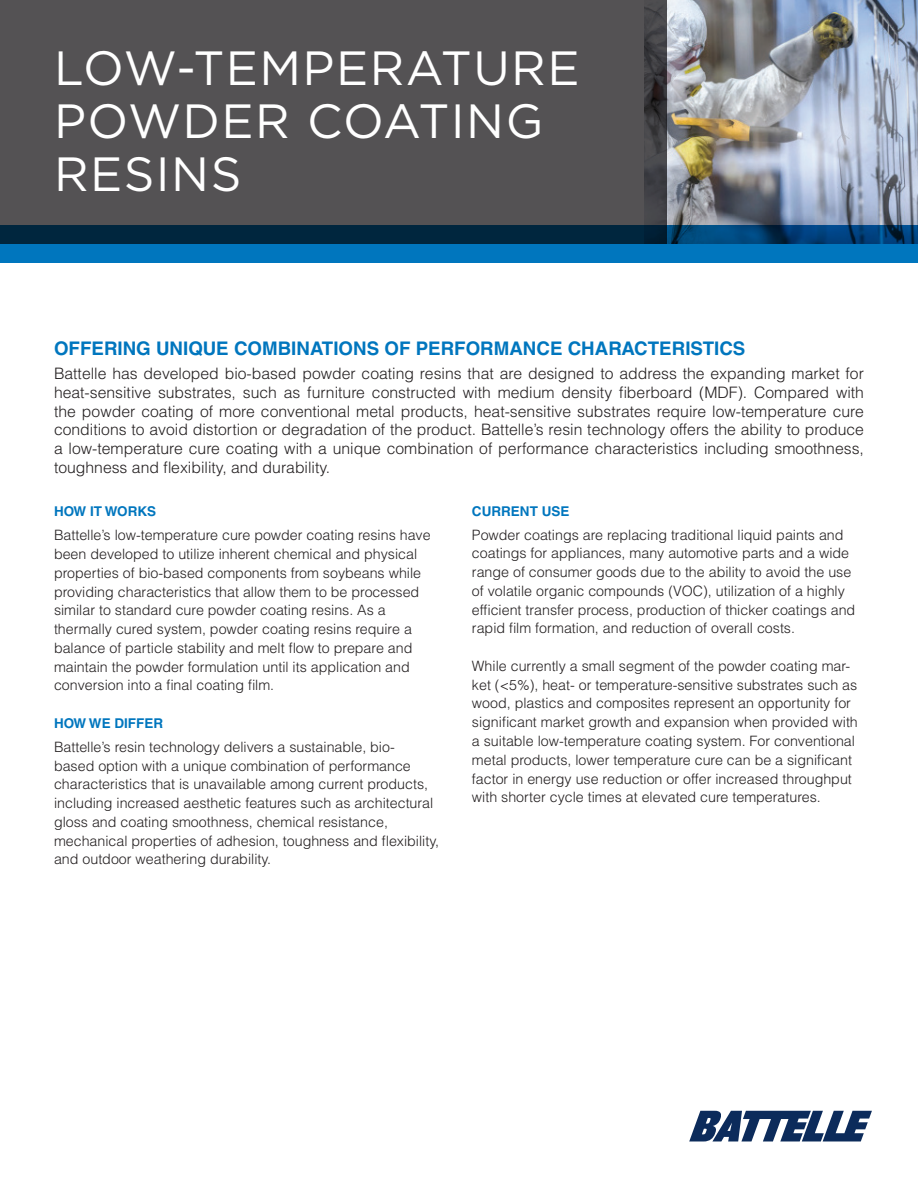
<style>
.page{position:relative;width:918px;height:1188px;background:#fff}
.page>*{position:absolute;margin:0;border:0;box-sizing:border-box;transform-origin:0 0}
.t1{font:48px/53.2px "Gotham";letter-spacing:.03em;color:#fff}
.t2{font:700 18.75px "Helvetica LT Std";color:#0076be}
.t3{font:300 15.75px/18.8px "Helvetica LT Std";color:#231f20;text-align:justify}
.t4{font:300 14.25px/18.8px "Helvetica LT Std";color:#231f20}
.t5{font:700 13.5px "Helvetica LT Std";color:#0076be}
</style>
<div class="page">
<img style="left:667px;top:0;width:251px;height:225px">
<div style="left:0;top:0;width:667px;height:244px;background:#545254"></div>
<svg style="left:0;top:225px;width:918px;height:38px;background:#005184"></svg>
<svg style="left:689px;top:1111px;width:183px;height:30px"></svg>
<h1 class="t1" style="left:54px;top:40px;width:527px">LOW-TEMPERATURE<br>POWDER COATING<br>RESINS</h1>
<h2 class="t2" style="left:54px;top:337px;width:693px">OFFERING UNIQUE COMBINATIONS OF PERFORMANCE CHARACTERISTICS</h2>
<p class="t3" style="left:54px;top:364px;width:812px">Battelle has developed bio-based powder coating resins that are designed to address the expanding market for heat-sensitive substrates, such as furniture constructed with medium density fiberboard (MDF). Compared with the powder coating of more conventional metal products, heat-sensitive substrates require low-temperature cure conditions to avoid distortion or degradation of the product. Battelle’s resin technology offers the ability to produce a low-temperature cure coating with a unique combination of performance characteristics including smoothness, toughness and flexibility, and durability.</p>
<p class="t5" style="left:54px;top:503px;width:104px">HOW IT WORKS</p>
<p class="t4" style="left:54px;top:526px;width:378px">Battelle’s low-temperature cure powder coating resins have been developed to utilize inherent chemical and physical properties of bio-based components from soybeans while providing characteristics that allow them to be processed similar to standard cure powder coating resins. As a thermally cured system, powder coating resins require a balance of particle stability and melt flow to prepare and maintain the powder formulation until its application and conversion into a final coating film.</p>
<p class="t5" style="left:54px;top:715px;width:111px">HOW WE DIFFER</p>
<p class="t4" style="left:54px;top:737px;width:387px">Battelle’s resin technology delivers a sustainable, bio-<br>based option with a unique combination of performance characteristics that is unavailable among current products, including increased aesthetic features such as architectural gloss and coating smoothness, chemical resistance, mechanical properties of adhesion, toughness and flexibility, and outdoor weathering durability.</p>
<p class="t5" style="left:472px;top:503px;width:99px">CURRENT USE</p>
<p class="t4" style="left:472px;top:525px;width:385px">Powder coatings are replacing traditional liquid paints and coatings for appliances, many automotive parts and a wide range of consumer goods due to the ability to avoid the use of volatile organic compounds (VOC), utilization of a highly efficient transfer process, production of thicker coatings and rapid film formation, and reduction of overall costs.</p>
<p class="t4" style="left:472px;top:656px;width:387px">While currently a small segment of the powder coating mar&shy;ket (&lt;5%), heat- or temperature-sensitive substrates such as wood, plastics and composites represent an opportunity for significant market growth and expansion when provided with a suitable low-temperature coating system. For conventional metal products, lower temperature cure can be a significant factor in energy use reduction or offer increased throughput with shorter cycle times at elevated cure temperatures.</p>
</div>
